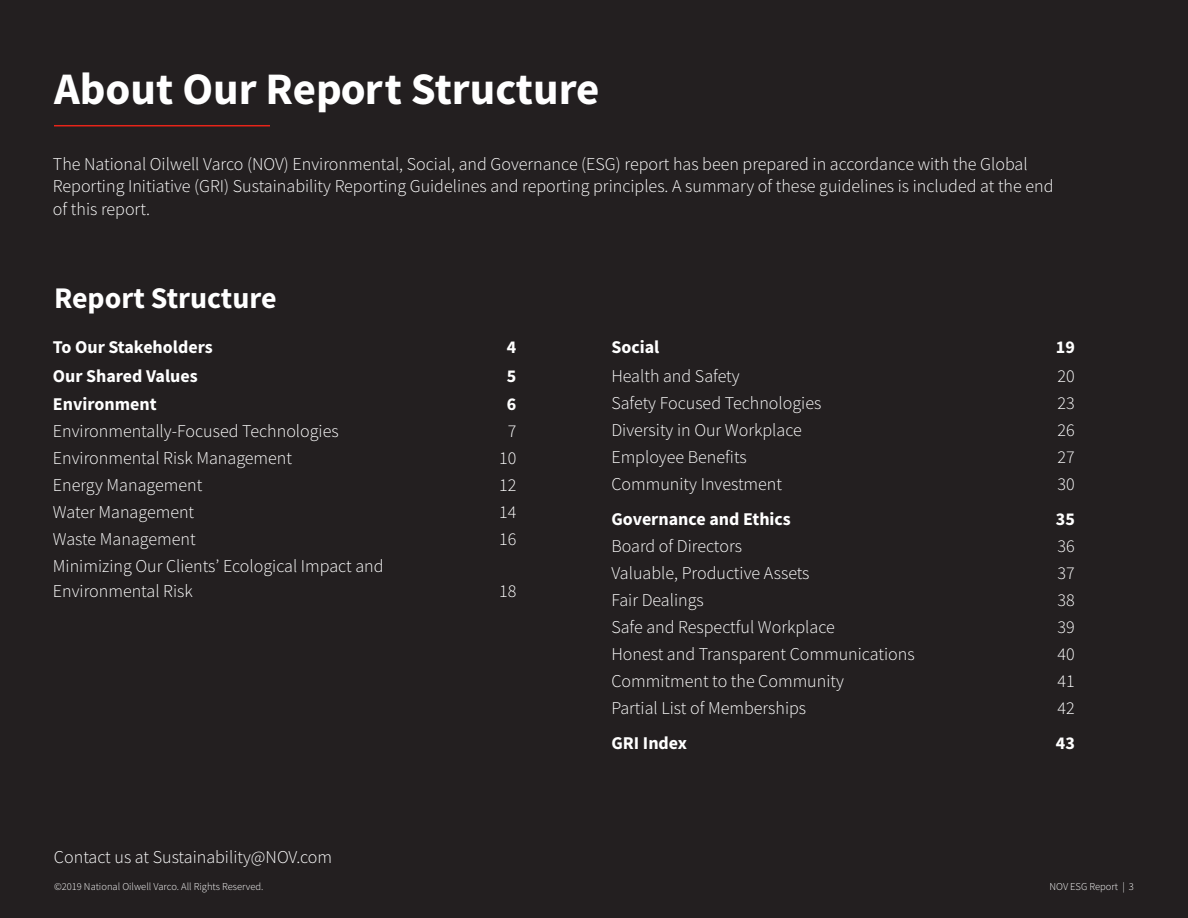
<style>
.page{position:relative;width:1188px;height:918px;background:#231f20}
.page>*{position:absolute;margin:0;border:0;box-sizing:border-box;transform-origin:0 0}
.t1{font:700 45px "Source Sans Pro";color:#fff}
.t2{font:700 30px "Source Sans Pro";color:#fff}
.t3{font:300 18px/22.5px "Source Sans Pro";color:#fff}
.t4{font:700 18px "Source Sans Pro";color:#fff}
.t5{font:300 10.5px "Source Sans Pro";color:#fff}
</style>
<div class="page">
<hr style="left:54px;top:125px;width:216px;height:1px;background:#e72419">
<h1 class="t1" style="left:54px;top:58px;width:547px">About Our Report Structure</h1>
<p class="t3" style="left:53px;top:153px;width:1002px">The National Oilwell Varco (NOV) Environmental, Social, and Governance (ESG) report has been prepared in accordance with the Global<br>Reporting Initiative (GRI) Sustainability Reporting Guidelines and reporting principles. A summary of these guidelines is included at the end of this report.</p>
<h2 class="t2" style="left:54px;top:277px;width:224px">Report Structure</h2>
<p class="t4" style="left:53px;top:335px;width:161px">To Our Stakeholders</p>
<p class="t4" style="left:507px;top:335px;width:11px">4</p>
<p class="t4" style="left:53px;top:364px;width:146px">Our Shared Values</p>
<p class="t4" style="left:507px;top:364px;width:11px">5</p>
<p class="t4" style="left:53px;top:392px;width:105px">Environment</p>
<p class="t4" style="left:507px;top:392px;width:11px">6</p>
<p class="t3" style="left:53px;top:420px;width:287px">Environmentally-Focused Technologies</p>
<p class="t3" style="left:508px;top:420px;width:10px">7</p>
<p class="t3" style="left:53px;top:447px;width:241px">Environmental Risk Management</p>
<p class="t3" style="left:499px;top:447px;width:19px">10</p>
<p class="t3" style="left:53px;top:474px;width:151px">Energy Management</p>
<p class="t3" style="left:499px;top:474px;width:19px">12</p>
<p class="t3" style="left:53px;top:501px;width:143px">Water Management</p>
<p class="t3" style="left:499px;top:501px;width:19px">14</p>
<p class="t3" style="left:53px;top:528px;width:144px">Waste Management</p>
<p class="t3" style="left:499px;top:528px;width:19px">16</p>
<p class="t3" style="left:53px;top:554px;width:332px;line-height:24.8px">Minimizing Our Clients’ Ecological Impact and<br>Environmental Risk</p>
<p class="t3" style="left:499px;top:580px;width:19px">18</p>
<p class="t3" style="left:54px;top:846px;width:280px">Contact us at Sustainability@NOV.com</p>
<p class="t4" style="left:611px;top:335px;width:50px">Social</p>
<p class="t4" style="left:1056px;top:335px;width:21px">19</p>
<p class="t3" style="left:611px;top:365px;width:130px">Health and Safety</p>
<p class="t3" style="left:1058px;top:365px;width:19px">20</p>
<p class="t3" style="left:611px;top:392px;width:211px">Safety Focused Technologies</p>
<p class="t3" style="left:1058px;top:392px;width:19px">23</p>
<p class="t3" style="left:611px;top:419px;width:192px">Diversity in Our Workplace</p>
<p class="t3" style="left:1058px;top:419px;width:19px">26</p>
<p class="t3" style="left:611px;top:446px;width:137px">Employee Benefits</p>
<p class="t3" style="left:1058px;top:446px;width:19px">27</p>
<p class="t3" style="left:611px;top:473px;width:172px">Community Investment</p>
<p class="t3" style="left:1058px;top:473px;width:19px">30</p>
<p class="t4" style="left:611px;top:507px;width:181px">Governance and Ethics</p>
<p class="t4" style="left:1056px;top:507px;width:21px">35</p>
<p class="t3" style="left:611px;top:535px;width:132px">Board of Directors</p>
<p class="t3" style="left:1058px;top:535px;width:19px">36</p>
<p class="t3" style="left:611px;top:562px;width:200px">Valuable, Productive Assets</p>
<p class="t3" style="left:1058px;top:562px;width:19px">37</p>
<p class="t3" style="left:611px;top:589px;width:94px">Fair Dealings</p>
<p class="t3" style="left:1058px;top:589px;width:19px">38</p>
<p class="t3" style="left:611px;top:616px;width:225px">Safe and Respectful Workplace</p>
<p class="t3" style="left:1058px;top:616px;width:19px">39</p>
<p class="t3" style="left:611px;top:643px;width:305px">Honest and Transparent Communications</p>
<p class="t3" style="left:1058px;top:643px;width:19px">40</p>
<p class="t3" style="left:611px;top:670px;width:234px">Commitment to the Community</p>
<p class="t3" style="left:1058px;top:670px;width:19px">41</p>
<p class="t3" style="left:611px;top:697px;width:196px">Partial List of Memberships</p>
<p class="t3" style="left:1058px;top:697px;width:19px">42</p>
<p class="t4" style="left:611px;top:731px;width:77px">GRI Index</p>
<p class="t4" style="left:1056px;top:731px;width:21px">43</p>
<p class="t5" style="left:54px;top:880px;width:211px">©2019 National Oilwell Varco. All Rights Reserved.</p>
<p class="t5" style="left:1050px;top:880px;width:86px">NOV ESG Report | 3</p>
</div>
